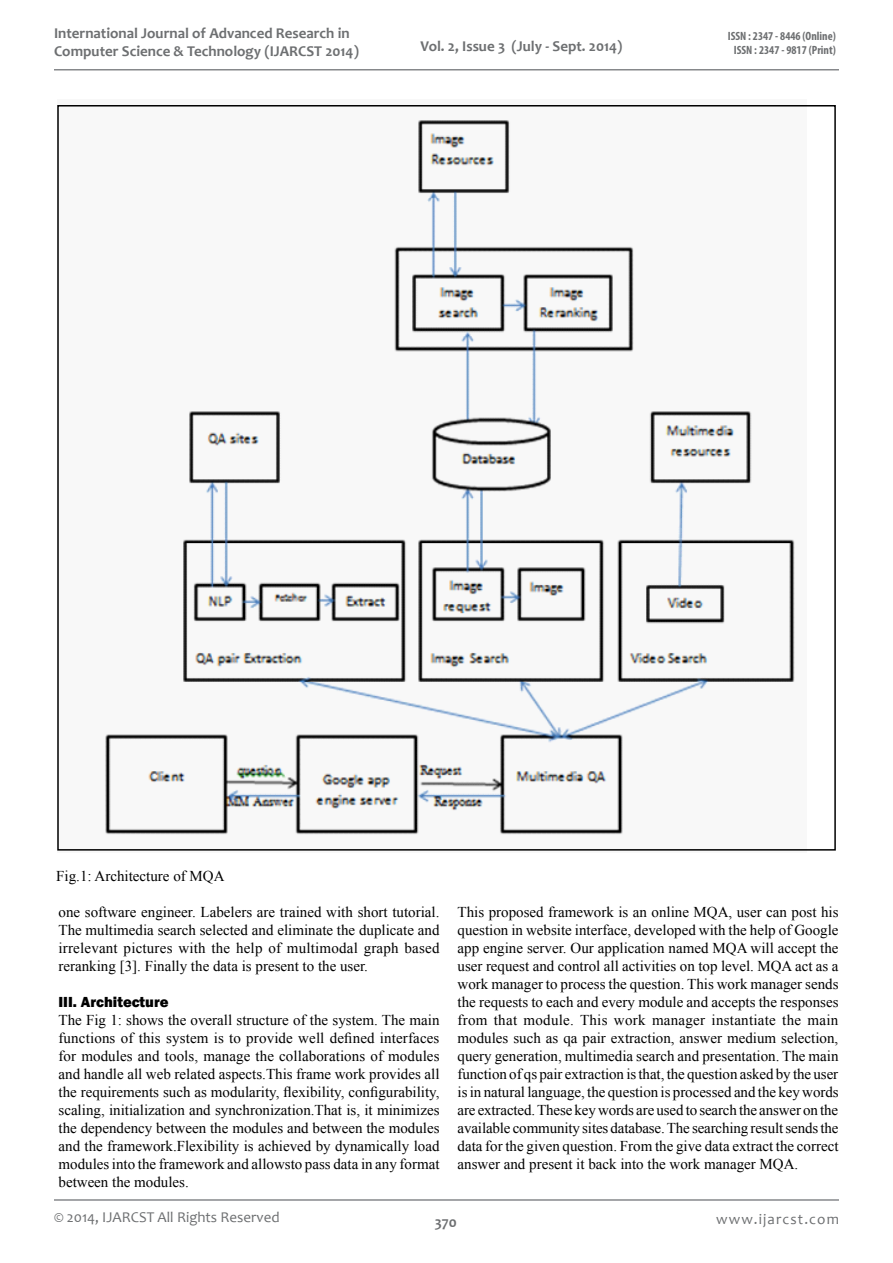
<style>
.page{position:relative;width:893px;height:1263px;background:#fff}
.page>*{position:absolute;margin:0;border:0;box-sizing:border-box;transform-origin:0 0}
.t1{font:15px/18px "Times New Roman";color:#000;text-align:justify}
.t2{font:700 15px/18px "Candara";color:#6d6f71}
.t3{font:15px "Candara";color:#6d6f71}
.t4{font:800 15px "Franklin Gothic";color:#000}
.t5{font:15px "Candara";letter-spacing:.075em;color:#6d6f71}
.t6{font:700 condensed 12px/14.4px "Myriad Pro";color:#6d6f71;text-align:center}
</style>
<div class="page">
<hr style="left:54px;top:1199px;width:785px;height:2px;background:#86888b">
<hr style="left:54px;top:69px;width:785px;height:2px;background:#86888b">
<img style="left:57px;top:120px;width:750px;height:731px">
<p class="t2" style="left:54px;top:24px;width:306px">International Journal of Advanced Research in<br>Computer Science &amp; Technology (IJARCST 2014)</p>
<p class="t2" style="left:420px;top:36px;width:203px">Vol. 2, Issue 3 (July - Sept. 2014)</p>
<p class="t6" style="left:728px;top:28px;width:110px">ISSN : 2347 - 8446 (Online)<br>ISSN : 2347 - 9817 (Print)</p>
<p class="t1" style="left:56px;top:866px;width:170px">Fig.1: Architecture of MQA</p>
<p class="t1" style="left:58px;top:902px;width:383px">one software engineer. Labelers are trained with short tutorial.<br>The multimedia search selected and eliminate the duplicate and irrelevant pictures with the help of multimodal graph based reranking [3]. Finally the data is present to the user.</p>
<p class="t4" style="left:58px;top:992px;width:112px">III. Architecture</p>
<p class="t1" style="left:58px;top:1010px;width:383px">The Fig 1: shows the overall structure of the system. The main functions of this system is to provide well defined interfaces for modules and tools, manage the collaborations of modules and handle all web related aspects.This frame work provides all the requirements such as modularity, flexibility, configurability, scaling, initialization and synchronization.That is, it minimizes the dependency between the modules and between the modules and the framework.Flexibility is achieved by dynamically load modules into the framework and allowsto pass data in any format between the modules.</p>
<p class="t1" style="left:458px;top:902px;width:383px">This proposed framework is an online MQA, user can post his question in website interface, developed with the help of Google app engine server. Our application named MQA will accept the user request and control all activities on top level. MQA act as a work manager to process the question. This work manager sends the requests to each and every module and accepts the responses from that module. This work manager instantiate the main modules such as qa pair extraction, answer medium selection, query generation, multimedia search and presentation. The main function of qs pair extraction is that, the question asked by the user is in natural language, the question is processed and the key words are extracted. These key words are used to search the answer on the available community sites database. The searching result sends the data for the given question. From the give data extract the correct answer and present it back into the work manager MQA.</p>
<p class="t3" style="left:54px;top:1207px;width:227px">© 2014, IJARCST All Rights Reserved</p>
<p class="t5" style="left:716px;top:1210px;width:124px">www.ijarcst.com</p>
<p class="t2" style="left:435px;top:1213px;width:24px">370</p>
</div>
